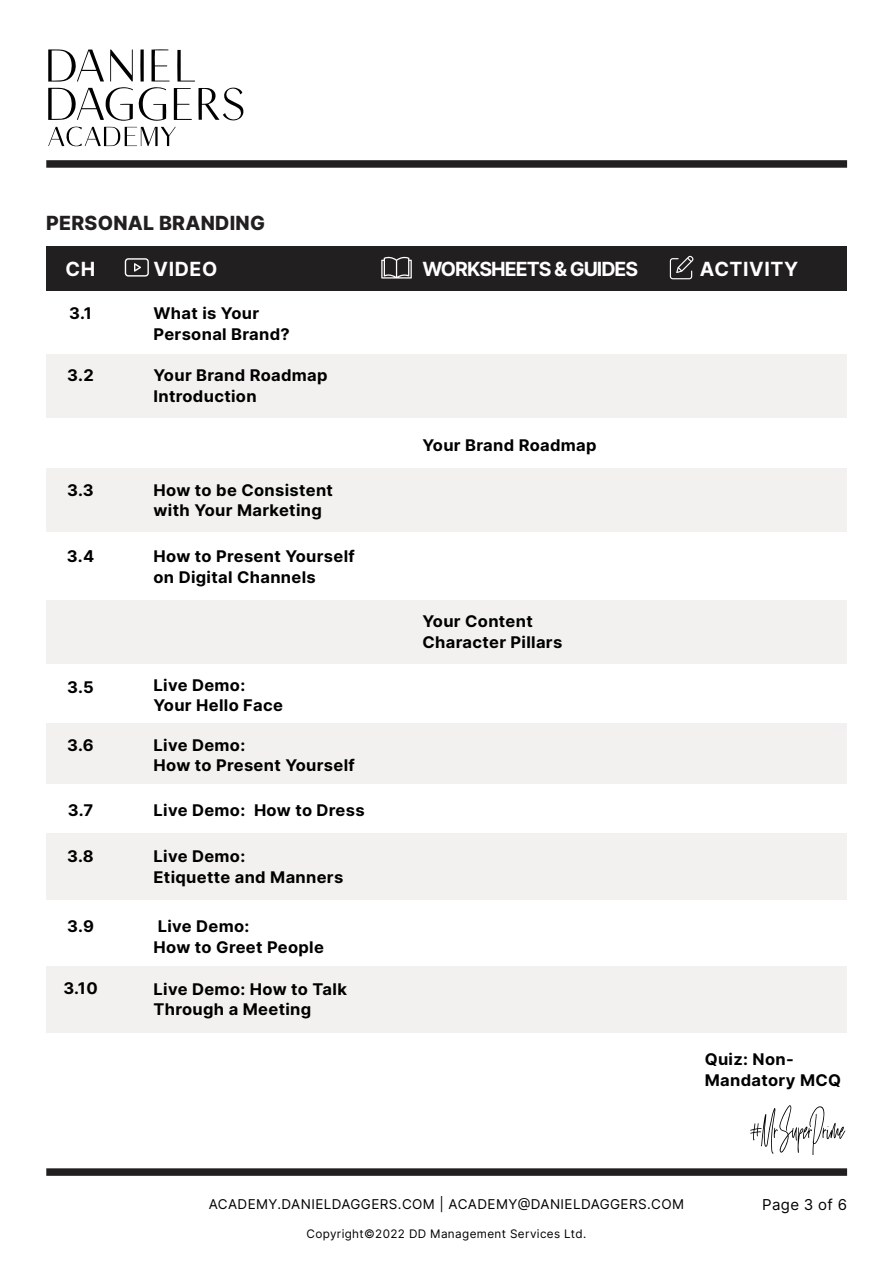
<style>
.page{position:relative;width:893px;height:1263px;background:#fff}
.page>*{position:absolute;margin:0;border:0;box-sizing:border-box;transform-origin:0 0}
.t1{font:700 19.5px "Inter";letter-spacing:-.05em;color:#fff}
.t2{font:800 19.5px "Inter";letter-spacing:.015em;color:#221f20}
.t3{font:700 19.5px "Inter";letter-spacing:.03em;color:#fff}
.t4{font:700 16.05px/20.4px "Inter";letter-spacing:.02em;color:#000}
.t5{font:15px "Inter";letter-spacing:.02em;color:#000}
.t6{font:13.5px "Inter";letter-spacing:.03em;color:#000}
.t7{font:11.7px "Inter";letter-spacing:.03em;color:#000}
</style>
<div class="page">
<svg style="left:750px;top:1105px;width:95px;height:50px"></svg>
<svg style="left:48px;top:49px;width:196px;height:97px"></svg>
<div style="left:46px;top:160px;width:801px;height:8px;background:#221f20"></div>
<div style="left:46px;top:1168px;width:801px;height:8px;background:#221f20"></div>
<div style="left:46px;top:246px;width:801px;height:44px;background:#221f20"></div>
<div style="left:46px;top:354px;width:801px;height:64px;background:#f2f1ef"></div>
<div style="left:46px;top:468px;width:801px;height:64px;background:#f2f1ef"></div>
<div style="left:46px;top:833px;width:801px;height:67px;background:#f2f1ef"></div>
<div style="left:46px;top:600px;width:801px;height:63px;background:#f2f1ef"></div>
<div style="left:46px;top:723px;width:801px;height:61px;background:#f2f1ef"></div>
<div style="left:46px;top:966px;width:801px;height:67px;background:#f2f1ef"></div>
<svg style="left:670px;top:256px;width:24px;height:23px"></svg>
<svg style="left:381px;top:256px;width:31px;height:23px"></svg>
<svg style="left:125px;top:258px;width:24px;height:19px"></svg>
<p class="t2" style="left:46px;top:209px;width:220px">PERSONAL BRANDING</p>
<p class="t1" style="left:66px;top:254px;width:31px">CH</p>
<p class="t1" style="left:154px;top:254px;width:65px">VIDEO</p>
<p class="t1" style="left:422px;top:254px;width:217px">WORKSHEETS &amp; GUIDES</p>
<p class="t3" style="left:700px;top:254px;width:100px">ACTIVITY</p>
<p class="t4" style="left:69px;top:303px;width:24px">3.1</p>
<p class="t4" style="left:154px;top:303px;width:138px">What is Your<br>Personal Brand?</p>
<p class="t4" style="left:67px;top:365px;width:28px">3.2</p>
<p class="t4" style="left:154px;top:365px;width:176px">Your Brand Roadmap<br>Introduction</p>
<p class="t4" style="left:422px;top:434px;width:176px">Your Brand Roadmap</p>
<p class="t4" style="left:67px;top:479px;width:28px">3.3</p>
<p class="t4" style="left:154px;top:479px;width:181px">How to be Consistent with Your Marketing</p>
<p class="t4" style="left:67px;top:546px;width:29px">3.4</p>
<p class="t4" style="left:154px;top:546px;width:203px">How to Present Yourself on Digital Channels</p>
<p class="t4" style="left:67px;top:676px;width:28px">3.5</p>
<p class="t4" style="left:67px;top:734px;width:28px">3.6</p>
<p class="t4" style="left:68px;top:799px;width:27px">3.7</p>
<p class="t4" style="left:67px;top:846px;width:28px">3.8</p>
<p class="t4" style="left:67px;top:916px;width:28px">3.9</p>
<p class="t4" style="left:63px;top:977px;width:36px">3.10</p>
<p class="t4" style="left:154px;top:674px;width:131px">Live Demo:<br>Your Hello Face</p>
<p class="t4" style="left:154px;top:734px;width:203px">Live Demo:<br>How to Present Yourself</p>
<p class="t4" style="left:154px;top:799px;width:213px">Live Demo: How to Dress</p>
<p class="t4" style="left:154px;top:846px;width:191px">Live Demo:<br>Etiquette and Manners</p>
<p class="t4" style="left:154px;top:916px;width:172px">Live Demo:<br>How to Greet People</p>
<p class="t4" style="left:154px;top:978px;width:195px">Live Demo: How to Talk<br>Through a Meeting</p>
<p class="t4" style="left:422px;top:611px;width:141px">Your Content<br>Character Pillars</p>
<p class="t4" style="left:705px;top:1049px;width:138px">Quiz: Non-<br>Mandatory MCQ</p>
<p class="t6" style="left:209px;top:1194px;width:477px">ACADEMY.DANIELDAGGERS.COM | ACADEMY@DANIELDAGGERS.COM</p>
<p class="t7" style="left:307px;top:1225px;width:281px">Copyright©2022 DD Management Services Ltd.</p>
<p class="t5" style="left:762px;top:1194px;width:86px">Page 3 of 6</p>
</div>
